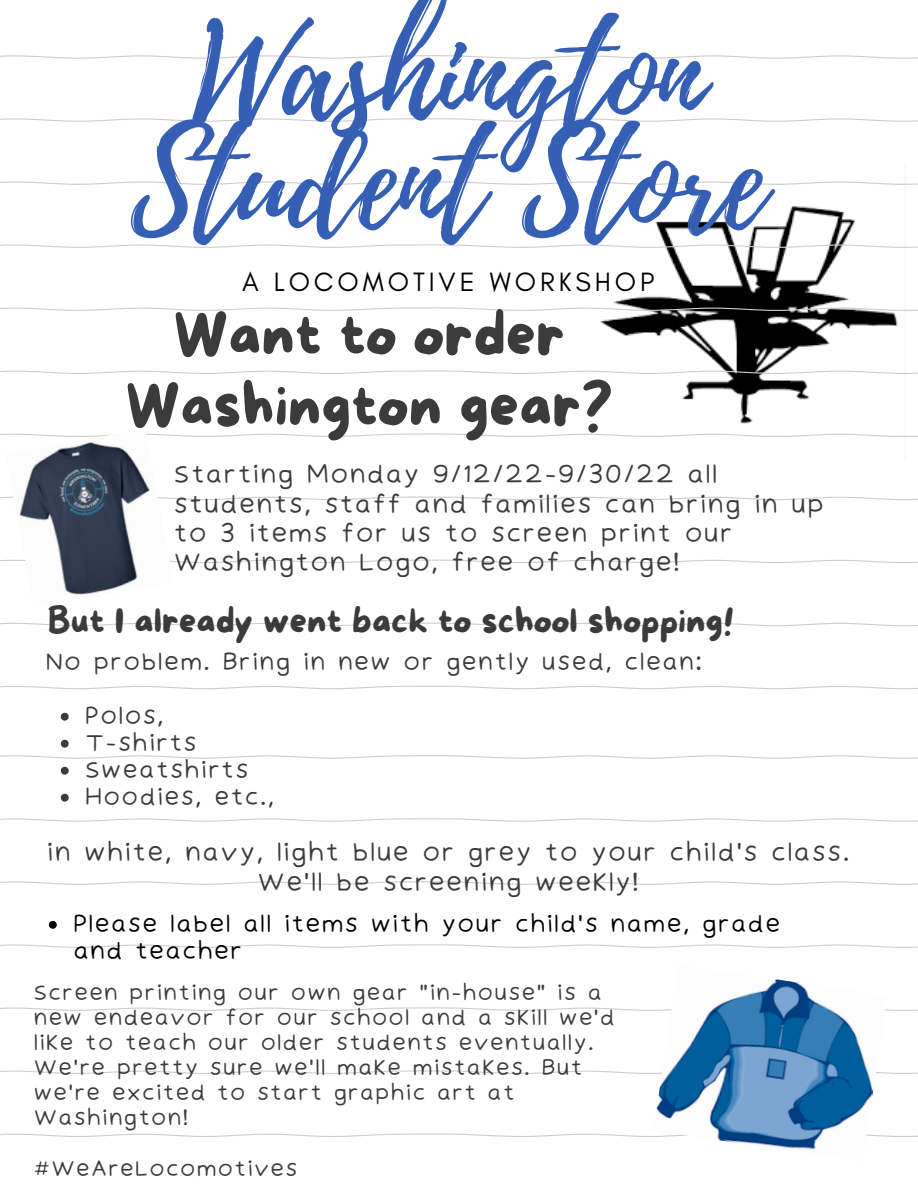
<style>
.page{position:relative;width:918px;height:1188px;background:#fff}
.page>*{position:absolute;margin:0;border:0;box-sizing:border-box;transform-origin:0 0}
.t1{font:132px/108px "Playlist Script";color:#355fb5;text-align:center}
.t2{font:59.25px/70.9px "More Sugar";color:#3b3b3b;text-align:center}
.t3{font:34.5px "More Sugar";color:#3b3b3b}
.t4{font:27px "Glacial Indifference";letter-spacing:.145em;color:#000}
.t5{font:24.75px/29.2px "Irene Florentina";color:#3b3b3b}
.t6{font:23.25px/27px "Irene Florentina";color:#3b3b3b}
.t7{font:23.25px/27px "Irene Florentina";color:#000}
.t8{font:21.3px/25.2px "Irene Florentina";color:#3b3b3b}
</style>
<div class="page">
<img style="left:600px;top:206px;width:298px;height:218px">
<svg style="left:0;top:55px;width:918px;height:4px"></svg>
<svg style="left:0;top:118px;width:918px;height:4px"></svg>
<svg style="left:0;top:181px;width:918px;height:4px"></svg>
<svg style="left:0;top:244px;width:918px;height:4px"></svg>
<svg style="left:0;top:307px;width:918px;height:4px"></svg>
<svg style="left:0;top:370px;width:918px;height:4px"></svg>
<svg style="left:0;top:433px;width:918px;height:4px"></svg>
<svg style="left:0;top:497px;width:918px;height:3px"></svg>
<svg style="left:0;top:559px;width:918px;height:4px"></svg>
<svg style="left:0;top:622px;width:918px;height:4px"></svg>
<svg style="left:0;top:685px;width:918px;height:4px"></svg>
<svg style="left:0;top:755px;width:918px;height:4px"></svg>
<svg style="left:0;top:818px;width:918px;height:4px"></svg>
<svg style="left:0;top:881px;width:918px;height:4px"></svg>
<svg style="left:0;top:944px;width:918px;height:4px"></svg>
<svg style="left:0;top:1007px;width:918px;height:4px"></svg>
<svg style="left:0;top:1070px;width:918px;height:4px"></svg>
<svg style="left:0;top:1133px;width:918px;height:4px"></svg>
<img style="left:653px;top:979px;width:234px;height:171px">
<img style="left:6px;top:433px;width:167px;height:162px">
<svg style="left:61px;top:713px;width:8px;height:8px"></svg>
<svg style="left:61px;top:740px;width:8px;height:8px"></svg>
<svg style="left:61px;top:767px;width:8px;height:8px"></svg>
<svg style="left:61px;top:794px;width:8px;height:8px"></svg>
<svg style="left:49px;top:921px;width:8px;height:8px"></svg>
<h1 class="t1" style="left:131px;top:25px;width:636px">Washington<br>Student Store</h1>
<p class="t4" style="left:242px;top:265px;width:414px">A LOCOMOTIVE WORKSHOP</p>
<h2 class="t2" style="left:126px;top:303px;width:489px">Want to order<br>Washington gear?</h2>
<p class="t5" style="left:173px;top:460px;width:653px">Starting Monday 9/12/22-9/30/22 all students, staff and families can bring in up to 3 items for us to screen print our Washington Logo, free of charge!</p>
<h3 class="t3" style="left:48px;top:602px;width:688px">But I already went back to school shopping!</h3>
<p class="t6" style="left:45px;top:648px;width:659px">No problem. Bring in new or gently used, clean:</p>
<p class="t6" style="left:85px;top:702px;width:192px">Polos,<br>T-shirts<br>Sweatshirts<br>Hoodies, etc.,</p>
<p class="t5" style="left:46px;top:838px;width:806px;text-align:center">in white, navy, light blue or grey to your child's class.<br>We'll be screening weekly!</p>
<p class="t7" style="left:73px;top:910px;width:710px">Please label all items with your child's name, grade and teacher</p>
<p class="t8" style="left:33px;top:979px;width:584px">Screen printing our own gear "in-house" is a new endeavor for our school and a skill we'd like to teach our older students eventually.<br>We're pretty sure we'll make mistakes. But we're excited to start graphic art at Washington!</p>
<p class="t8" style="left:33px;top:1156px;width:266px">#WeAreLocomotives</p>
</div>
